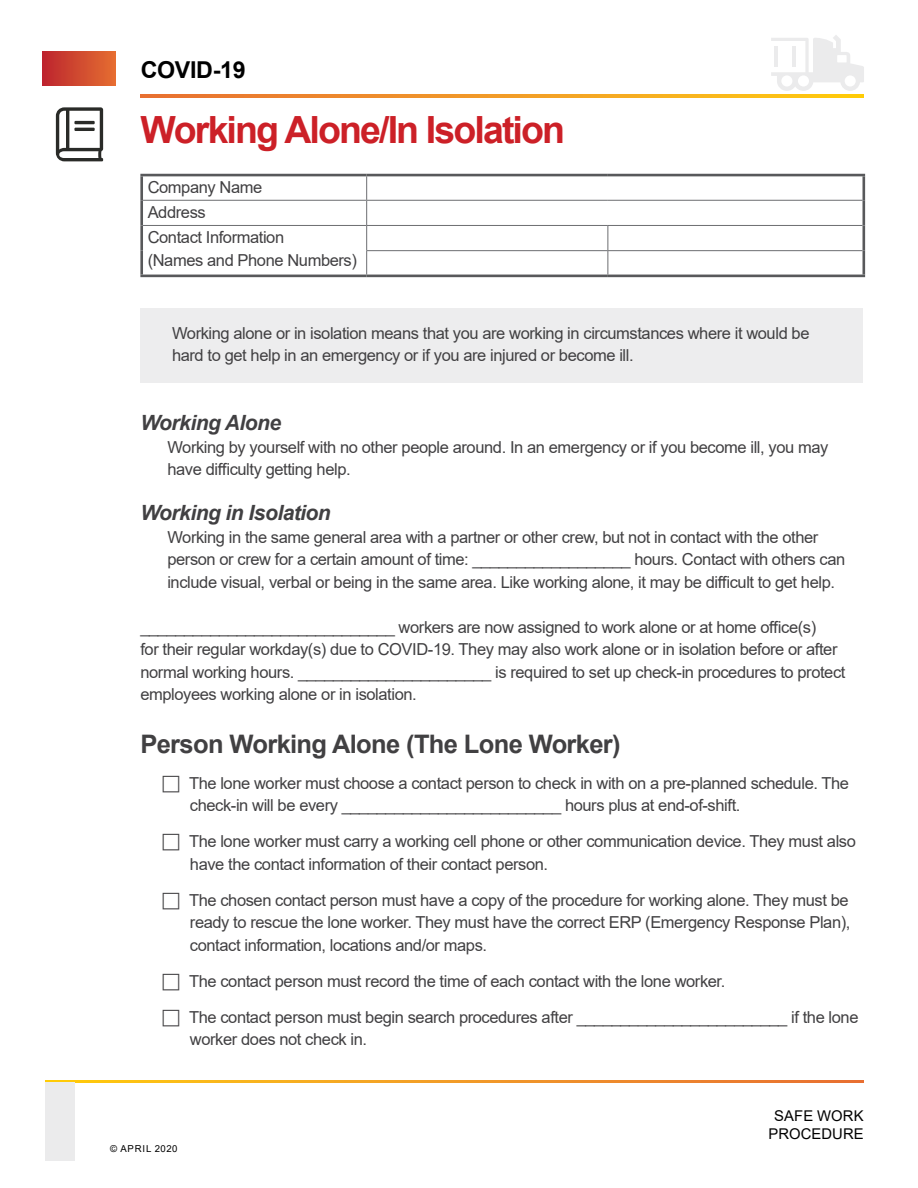
<style>
.page{position:relative;width:918px;height:1188px;background:#fff}
.page>*{position:absolute;margin:0;border:0;box-sizing:border-box;transform-origin:0 0}
.t1{font:700 37.5px "Arial";letter-spacing:-.05em;color:#cc2027}
.t2{font:700 25.5px "Arial";letter-spacing:-.025em;color:#414042}
.t3{font:700 23.25px "Arial";letter-spacing:-.015em;color:#000}
.t4{font:italic 700 21px "Arial";letter-spacing:-.025em;color:#414042}
.t5{font:16.5px/22.5px "Arial";letter-spacing:-.025em;color:#414042}
.t6{font:14.85px/17.9px "Arial";letter-spacing:.005em;color:#000;text-align:center}
.t7{font:9.6px "Arial";letter-spacing:.085em;color:#000}
</style>
<div class="page">
<div style="left:42px;top:51px;width:73px;height:35px;background:linear-gradient(to right,#bd242e,#e46d31)"></div>
<svg style="left:140px;top:95px;width:724px;height:2px"></svg>
<svg style="left:45px;top:1080px;width:819px;height:2px;background:#f29c24"></svg>
<div style="left:45px;top:1082px;width:30px;height:79px;background:#ebebec"></div>
<hr style="left:140px;top:174px;width:227px;height:2px;background:#58595b">
<hr style="left:140px;top:176px;width:3px;height:24px;background:#58595b">
<hr style="left:367px;top:174px;width:241px;height:2px;background:#58595b">
<hr style="left:608px;top:174px;width:257px;height:2px;background:#58595b">
<hr style="left:862px;top:176px;width:3px;height:24px;background:#58595b">
<hr style="left:140px;top:200px;width:3px;height:25px;background:#58595b">
<hr style="left:862px;top:200px;width:3px;height:25px;background:#58595b">
<hr style="left:140px;top:225px;width:3px;height:26px;background:#58595b">
<hr style="left:862px;top:225px;width:3px;height:26px;background:#58595b">
<hr style="left:140px;top:251px;width:3px;height:24px;background:#58595b">
<hr style="left:862px;top:251px;width:3px;height:24px;background:#58595b">
<hr style="left:140px;top:275px;width:227px;height:2px;background:#58595b">
<hr style="left:367px;top:275px;width:241px;height:2px;background:#58595b">
<hr style="left:608px;top:275px;width:257px;height:2px;background:#58595b">
<hr style="left:143px;top:200px;width:224px;height:1px;background:#6d6e71">
<hr style="left:367px;top:200px;width:241px;height:1px;background:#6d6e71">
<hr style="left:608px;top:200px;width:254px;height:1px;background:#6d6e71">
<hr style="left:143px;top:225px;width:224px;height:1px;background:#6d6e71">
<hr style="left:367px;top:225px;width:241px;height:1px;background:#6d6e71">
<hr style="left:608px;top:225px;width:254px;height:1px;background:#6d6e71">
<hr style="left:366px;top:250px;width:242px;height:1px;background:#6d6e71">
<svg style="left:366px;top:176px;width:1px;height:99px"></svg>
<hr style="left:608px;top:250px;width:254px;height:1px;background:#6d6e71">
<svg style="left:608px;top:226px;width:1px;height:49px"></svg>
<svg style="left:56px;top:107px;width:47px;height:54px"></svg>
<div style="left:140px;top:309px;width:722px;height:74px;background:#ededee"></div>
<svg style="left:771px;top:35px;width:93px;height:56px"></svg>
<h3 class="t3" style="left:141px;top:54px;width:106px">COVID-19</h3>
<h1 class="t1" style="left:140px;top:103px;width:426px">Working Alone/In Isolation</h1>
<p class="t5" style="left:148px;top:175px;width:138px;line-height:25.2px">Company Name<br>Address<br>Contact Information</p>
<p class="t5" style="left:148px;top:249px;width:211px">(Names and Phone Numbers)</p>
<p class="t5" style="left:172px;top:321px;width:639px">Working alone or in isolation means that you are working in circumstances where it would be hard to get help in an emergency or if you are injured or become ill.</p>
<p class="t4" style="left:140px;top:409px;width:142px">Working Alone</p>
<p class="t5" style="left:167px;top:435px;width:663px">Working by yourself with no other people around. In an emergency or if you become ill, you may have difficulty getting help.</p>
<p class="t4" style="left:140px;top:499px;width:192px">Working in Isolation</p>
<p class="t5" style="left:167px;top:525px;width:679px">Working in the same general area with a partner or other crew, but not in contact with the other person or crew for a certain amount of time: __________________ hours. Contact with others can include visual, verbal or being in the same area. Like working alone, it may be difficult to get help.</p>
<p class="t5" style="left:140px;top:615px;width:707px">_____________________________ workers are now assigned to work alone or at home office(s)<br>for their regular workday(s) due to COVID-19. They may also work alone or in isolation before or after normal working hours. ______________________ is required to set up check-in procedures to protect employees working alone or in isolation.</p>
<h2 class="t2" style="left:140px;top:726px;width:482px">Person Working Alone (The Lone Worker)</h2>
<p class="t5" style="left:189px;top:771px;width:662px">The lone worker must choose a contact person to check in with on a pre-planned schedule. The check-in will be every _________________________ hours plus at end-of-shift.</p>
<p class="t5" style="left:189px;top:830px;width:668px">The lone worker must carry a working cell phone or other communication device. They must also have the contact information of their contact person.</p>
<p class="t5" style="left:189px;top:888px;width:663px;text-align:justify">The chosen contact person must have a copy of the procedure for working alone. They must be ready to rescue the lone worker. They must have the correct ERP (Emergency Response Plan), contact information, locations and/or maps.</p>
<p class="t5" style="left:189px;top:963px;width:671px;line-height:36px">The contact person must record the time of each contact with the lone worker.<br>The contact person must begin search procedures after ________________________ if the lone</p>
<p class="t5" style="left:190px;top:1028px;width:179px">worker does not check in.</p>
<p class="t7" style="left:110px;top:1142px;width:69px">© APRIL 2020</p>
<p class="t6" style="left:768px;top:1107px;width:97px">SAFE WORK<br>PROCEDURE</p>
</div>
